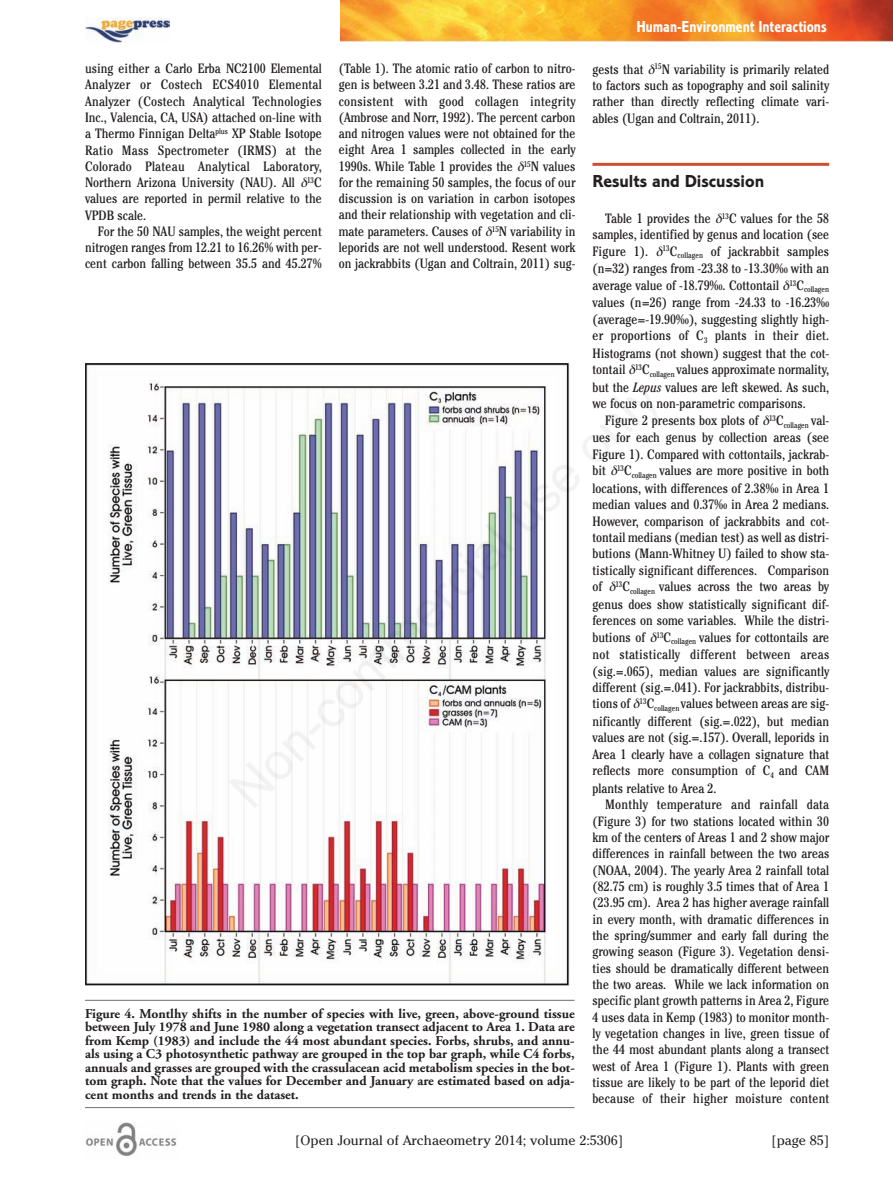
<style>
.page{position:relative;width:893px;height:1191px;background:#fff}
.page>*{position:absolute;margin:0;border:0;box-sizing:border-box;transform-origin:0 0}
.t1{font:18px "Corinthian Bold Plain";color:#231f20}
.t2{font:16.5px "Corinthian Bold Condensed Plain";color:#fff}
.t3{font:condensed 13.5px/16.2px "Cheltenham";color:#231f20;text-align:justify}
.t4{font:700 13.5px/13.5px "Adobe Garamond";color:#231f20;text-align:justify}
.t5{font:13.5px "Cheltenham";color:#231f20}
.t6{font:condensed 13.5px "Cheltenham";letter-spacing:.02em;color:#231f20}
.s1{font-style:italic}
</style>
<div class="page">
<hr style="left:592px;top:163px;width:237px;height:3px;background:#ce4f2d">
<img style="left:86px;top:1123px;width:91px;height:33px">
<img style="left:340px;top:0;width:553px;height:41px">
<img style="left:85px;top:17px;width:84px;height:26px">
<hr style="left:85px;top:1000px;width:490px;height:1px;background:#6c6d70">
<hr style="left:85px;top:1107px;width:490px;height:1px;background:#6c6d70">
<img style="left:85px;top:363px;width:485px;height:623px">
<p class="t2" style="left:636px;top:21px;width:192px">Human-Environment Interactions</p>
<p class="t3" style="left:339px;top:62px;width:238px">(Table 1). The atomic ratio of carbon to nitro&shy;gen is between 3.21 and 3.48. These ratios are consistent with good collagen integrity (Ambrose and Norr, 1992). The percent carbon and nitrogen values were not obtained for the eight Area 1 samples collected in the early 1990s. While Table 1 provides the <sup>15</sup>N values for the remaining 50 samples, the focus of our discussion is on variation in carbon isotopes and their relationship with vegetation and cli&shy;mate parameters. Causes of <sup>15</sup>N variability in leporids are not well understood. Resent work on jackrabbits (Ugan and Coltrain, 2011) sug-</p>
<p class="t3" style="left:592px;top:62px;width:238px">gests that <sup>15</sup>N variability is primarily related to factors such as topography and soil salinity rather than directly reflecting climate vari&shy;ables (Ugan and Coltrain, 2011).</p>
<p class="t3" style="left:85px;top:62px;width:238px">using either a Carlo Erba NC2100 Elemental Analyzer or Costech ECS4010 Elemental Analyzer (Costech Analytical Technologies Inc., Valencia, CA, USA) attached on-line with a Thermo Finnigan Delta<sup>plus</sup> XP Stable Isotope Ratio Mass Spectrometer (IRMS) at the Colorado Plateau Analytical Laboratory, Northern Arizona University (NAU). All <sup>13</sup>C values are reported in permil relative to the VPDB scale.</p>
<p class="t3" style="left:85px;top:224px;width:238px;text-indent:13px">For the 50 NAU samples, the weight percent nitrogen ranges from 12.21 to 16.26% with per&shy;cent carbon falling between 35.5 and 45.27%</p>
<h1 class="t1" style="left:592px;top:175px;width:173px">Results and Discussion</h1>
<p class="t3" style="left:592px;top:211px;width:238px;line-height:16.8px;text-indent:13px">Table 1 provides the <sup>13</sup>C values for the 58 samples, identified by genus and location (see Figure 1). <sup>13</sup>C<sub>collagen</sub> of jackrabbit samples (n=32) ranges from -23.38 to -13.30‰ with an average value of -18.79‰. Cottontail <sup>13</sup>C<sub>collagen </sub>values (n=26) range from -24.33 to -16.23‰ (average=-19.90‰), suggesting slightly high&shy;er proportions of C<sub>3</sub> plants in their diet.</p>
<p class="t3" style="left:592px;top:346px;width:238px;line-height:16.8px">Histograms (not shown) suggest that the cot&shy;tontail <sup>13</sup>C<sub>collagen</sub> values approximate normality, but the <span class="s1">Lepus</span> values are left skewed. As such, we focus on non-parametric comparisons.</p>
<p class="t3" style="left:592px;top:413px;width:238px;line-height:16.6px;text-indent:13px">Figure 2 presents box plots of <sup>13</sup>C<sub>collagen</sub> val&shy;ues for each genus by collection areas (see Figure 1). Compared with cottontails, jackrab&shy;bit <sup>13</sup>C<sub>collagen</sub> values are more positive in both locations, with differences of 2.38‰ in Area 1 median values and 0.37‰ in Area 2 medians.<br>However, comparison of jackrabbits and cot&shy;tontail medians (median test) as well as distri&shy;butions (Mann-Whitney U) failed to show sta&shy;tistically significant differences. Comparison of <sup>13</sup>C<sub>collagen</sub> values across the two areas by genus does show statistically significant dif&shy;ferences on some variables. While the distri&shy;butions of <sup>13</sup>C<sub>collagen</sub> values for cottontails are not statistically different between areas (sig.=.065), median values are significantly different (sig.=.041). For jackrabbits, distribu&shy;tions of <sup>13</sup>C<sub>collagen</sub> values between areas are sig&shy;nificantly different (sig.=.022), but median values are not (sig.=.157). Overall, leporids in Area 1 clearly have a collagen signature that reflects more consumption of C<sub>4</sub> and CAM</p>
<p class="t3" style="left:592px;top:781px;width:126px">plants relative to Area 2.</p>
<p class="t6" style="left:605px;top:800px;width:226px">Monthly temperature and rainfall data</p>
<p class="t3" style="left:592px;top:814px;width:238px">(Figure 3) for two stations located within 30</p>
<p class="t3" style="left:592px;top:830px;width:238px">km of the centers of Areas 1 and 2 show major</p>
<p class="t3" style="left:592px;top:846px;width:238px">differences in rainfall between the two areas</p>
<p class="t3" style="left:592px;top:863px;width:238px">(NOAA, 2004). The yearly Area 2 rainfall total</p>
<p class="t3" style="left:592px;top:879px;width:238px">(82.75 cm) is roughly 3.5 times that of Area 1</p>
<p class="t3" style="left:592px;top:895px;width:238px">(23.95 cm). Area 2 has higher average rainfall</p>
<p class="t3" style="left:592px;top:912px;width:238px">in every month, with dramatic differences in</p>
<p class="t3" style="left:592px;top:928px;width:238px">the spring/summer and early fall during the</p>
<p class="t3" style="left:592px;top:944px;width:238px">growing season (Figure 3). Vegetation densi-</p>
<p class="t3" style="left:592px;top:961px;width:238px">ties should be dramatically different between</p>
<p class="t3" style="left:592px;top:977px;width:238px">the two areas. While we lack information on</p>
<p class="t3" style="left:592px;top:993px;width:238px">specific plant growth patterns in Area 2, Figure</p>
<p class="t3" style="left:592px;top:1010px;width:238px">4 uses data in Kemp (1983) to monitor month-</p>
<p class="t3" style="left:592px;top:1026px;width:238px">ly vegetation changes in live, green tissue of</p>
<p class="t3" style="left:592px;top:1042px;width:238px">the 44 most abundant plants along a transect</p>
<p class="t3" style="left:592px;top:1059px;width:238px">west of Area 1 (Figure 1). Plants with green</p>
<p class="t3" style="left:592px;top:1075px;width:238px">tissue are likely to be part of the leporid diet</p>
<p class="t3" style="left:592px;top:1091px;width:238px">because of their higher moisture content</p>
<p class="t4" style="left:85px;top:1007px;width:491px">Figure 4. Montlhy shifts in the number of species with live, green, above-ground tissue between July 1978 and June 1980 along a vegetation transect adjacent to Area 1. Data are from Kemp (1983) and include the 44 most abundant species. Forbs, shrubs, and annu&shy;als using a C3 photosynthetic pathway are grouped in the top bar graph, while C4 forbs, annuals and grasses are grouped with the crassulacean acid metabolism species in the bot&shy;tom graph. Note that the values for December and January are estimated based on adja&shy;cent months and trends in the dataset.</p>
<p class="t5" style="left:295px;top:1132px;width:330px">[Open Journal of Archaeometry 2014; volume 2:5306]</p>
<p class="t5" style="left:771px;top:1132px;width:59px">[page 85]</p>
</div>
